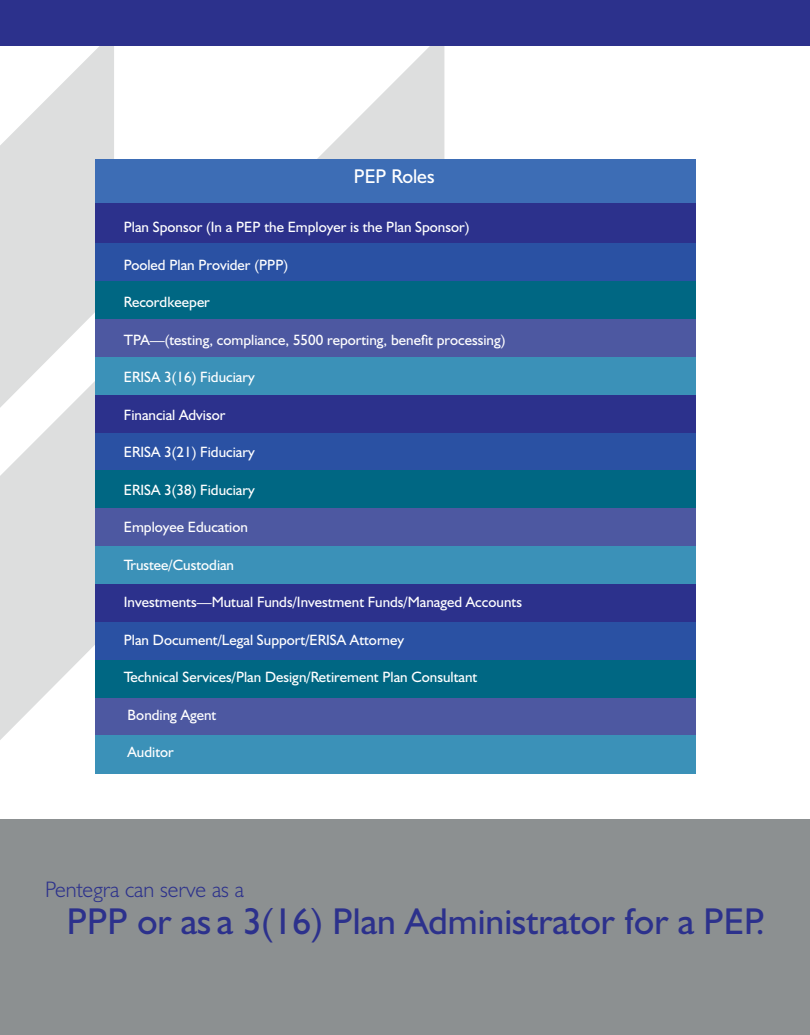
<style>
.page{position:relative;width:810px;height:1035px;background:#fff}
.page>*{position:absolute;margin:0;border:0;box-sizing:border-box;transform-origin:0 0}
.t1{font:37.5px "Humanist 521 BT";color:#2c318c}
.t2{font:300 22.5px "Humanist 521 BT";color:#2c318c}
.t3{font:20px "Humanist 521 BT";color:#fff}
.t4{font:15px "Humanist 521 BT";color:#fff}
</style>
<div class="page">
<svg style="left:0;top:45px;width:444px;height:695px;fill:#dddede"></svg>
<div style="left:95px;top:159px;width:601px;height:45px;background:#3d6db5"></div>
<div style="left:0;top:819px;width:810px;height:216px;background:#8c9091"></div>
<div style="left:0;top:0;width:810px;height:45px;background:#2c318c"></div>
<div style="left:95px;top:203px;width:601px;height:44px;background:#2c318c"></div>
<div style="left:95px;top:243px;width:601px;height:38px;background:#2a51a3"></div>
<div style="left:95px;top:281px;width:601px;height:38px;background:#006783"></div>
<div style="left:95px;top:319px;width:601px;height:39px;background:#4d58a1"></div>
<div style="left:95px;top:358px;width:601px;height:38px;background:#3b91b8"></div>
<div style="left:95px;top:396px;width:601px;height:38px;background:#2c318c"></div>
<div style="left:95px;top:434px;width:601px;height:38px;background:#2a51a3"></div>
<div style="left:95px;top:471px;width:601px;height:38px;background:#006783"></div>
<div style="left:95px;top:508px;width:601px;height:39px;background:#4d58a1"></div>
<div style="left:95px;top:547px;width:601px;height:38px;background:#3b91b8"></div>
<div style="left:95px;top:585px;width:601px;height:38px;background:#2c318c"></div>
<div style="left:95px;top:623px;width:601px;height:38px;background:#2a51a3"></div>
<div style="left:95px;top:661px;width:601px;height:38px;background:#006783"></div>
<div style="left:95px;top:699px;width:601px;height:38px;background:#4d58a1"></div>
<div style="left:95px;top:735px;width:601px;height:38px;background:#3b91b8"></div>
<h3 class="t3" style="left:354px;top:164px;width:82px">PEP Roles</h3>
<p class="t4" style="left:124px;top:218px;width:347px">Plan Sponsor (In a PEP the Employer is the Plan Sponsor)</p>
<p class="t4" style="left:124px;top:256px;width:166px">Pooled Plan Provider (PPP)</p>
<p class="t4" style="left:124px;top:293px;width:88px">Recordkeeper</p>
<p class="t4" style="left:124px;top:331px;width:383px">TPA—(testing, compliance, 5500 reporting, benefit processing)</p>
<p class="t4" style="left:124px;top:368px;width:132px">ERISA 3(16) Fiduciary</p>
<p class="t4" style="left:124px;top:406px;width:103px">Financial Advisor</p>
<p class="t4" style="left:124px;top:443px;width:132px">ERISA 3(21) Fiduciary</p>
<p class="t4" style="left:124px;top:481px;width:132px">ERISA 3(38) Fiduciary</p>
<p class="t4" style="left:124px;top:518px;width:126px">Employee Education</p>
<p class="t4" style="left:124px;top:556px;width:112px">Trustee/Custodian</p>
<p class="t4" style="left:124px;top:593px;width:400px">Investments—Mutual Funds/Investment Funds/Managed Accounts</p>
<p class="t4" style="left:124px;top:631px;width:282px">Plan Document/Legal Support/ERISA Attorney</p>
<p class="t4" style="left:124px;top:668px;width:355px">Technical Services/Plan Design/Retirement Plan Consultant</p>
<p class="t4" style="left:128px;top:706px;width:90px">Bonding Agent</p>
<p class="t4" style="left:128px;top:743px;width:48px">Auditor</p>
<h2 class="t2" style="left:45px;top:875px;width:201px">Pentegra can serve as a</h2>
<h1 class="t1" style="left:67px;top:898px;width:700px">PPP or as a 3(16) Plan Administrator for a PEP.</h1>
</div>
